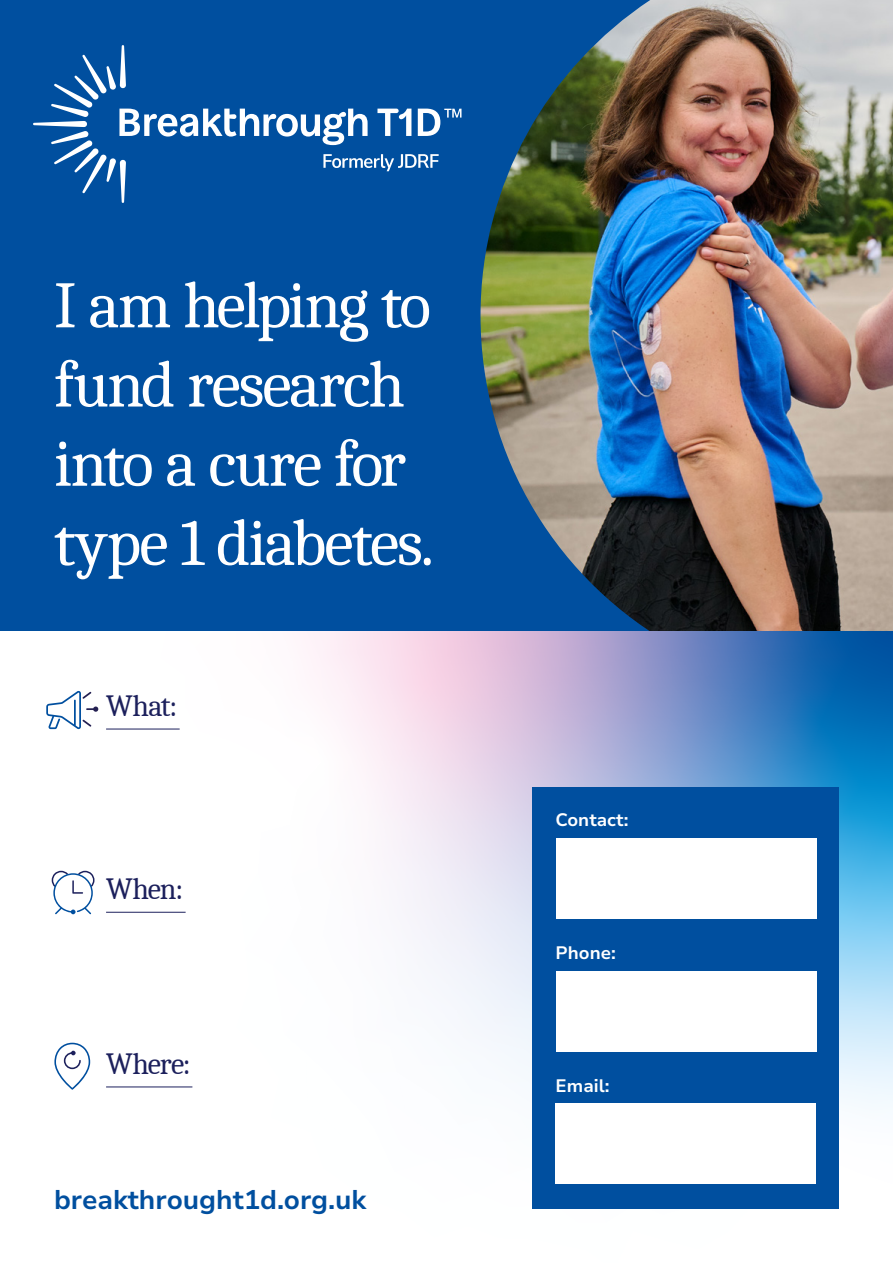
<style>
.page{position:relative;width:893px;height:1263px;background:#fff}
.page>*{position:absolute;margin:0;border:0;box-sizing:border-box;transform-origin:0 0}
.t1{font:66px/79.2px "Caladea";letter-spacing:-.03em;color:#fff}
.t2{font:30px "Caladea";letter-spacing:-.03em;color:#1c205c}
.t3{font:700 27px "Nunito Sans 10 pt";color:#004f9f}
.t4{font:700 18px "Nunito Sans 10 pt";color:#fff}
</style>
<div class="page">
<div style="left:0;top:0;width:893px;height:631px;background:#004f9f"></div>
<svg style="left:33px;top:45px;width:428px;height:158px"></svg>
<img style="left:480px;top:0;width:413px;height:631px">
<svg style="left:50px;top:631px;width:843px;height:578px"></svg>
<div style="left:533px;top:787px;width:306px;height:422px;background:#004f9f"></div>
<div style="left:556px;top:838px;width:260px;height:80px;background:#fff"></div>
<div style="left:556px;top:1103px;width:260px;height:81px;background:#fff"></div>
<div style="left:556px;top:971px;width:260px;height:80px;background:#fff"></div>
<hr style="left:106px;top:729px;width:74px;height:1px;background:#1c205c">
<hr style="left:106px;top:912px;width:80px;height:1px;background:#1c205c">
<hr style="left:106px;top:1086px;width:86px;height:1px;background:#1c205c">
<svg style="left:54px;top:1043px;width:36px;height:47px"></svg>
<svg style="left:52px;top:871px;width:43px;height:43px"></svg>
<svg style="left:46px;top:691px;width:52px;height:38px"></svg>
<p class="t1" style="left:54px;top:264px;width:382px">I am helping to fund research into a cure for type 1 diabetes.</p>
<p class="t2" style="left:106px;top:688px;width:73px">What:</p>
<p class="t2" style="left:106px;top:871px;width:79px">When:</p>
<p class="t2" style="left:106px;top:1046px;width:86px">Where:</p>
<p class="t3" style="left:54px;top:1180px;width:314px">breakthrought1d.org.uk</p>
<p class="t4" style="left:556px;top:807px;width:74px">Contact:</p>
<p class="t4" style="left:556px;top:940px;width:62px">Phone:</p>
<p class="t4" style="left:556px;top:1072px;width:55px">Email:</p>
</div>
